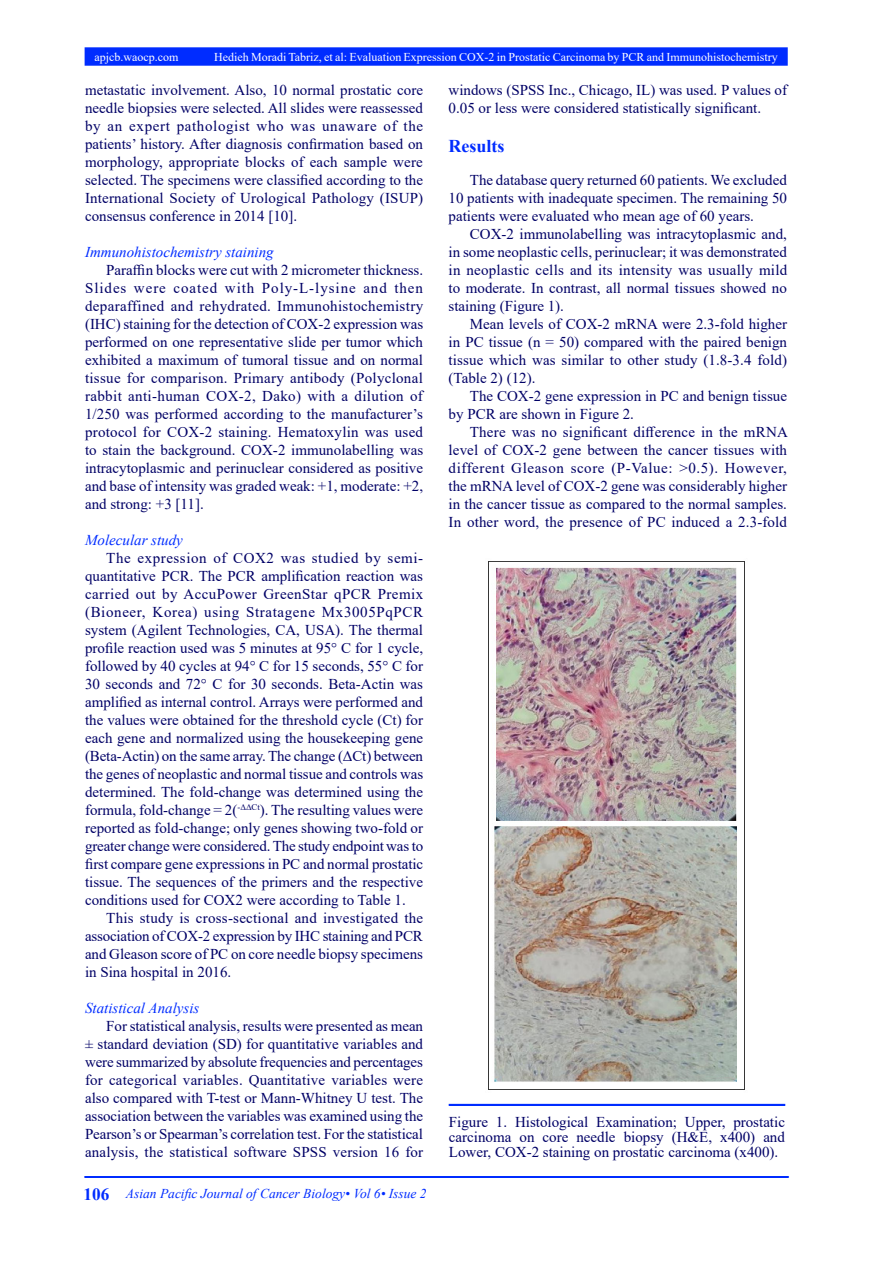
<style>
.page{position:relative;width:893px;height:1263px;background:#fff}
.page>*{position:absolute;margin:0;border:0;box-sizing:border-box;transform-origin:0 0}
.t1{font:700 18px "Times New Roman";color:#002cff}
.t2{font:15px/18px "Times New Roman";color:#006;text-align:justify}
.t3{font:italic 15px "Times New Roman";color:#002cff}
.t4{font:italic 13.5px "Times New Roman";color:#002cff}
.t5{font:12px "Times New Roman";color:#fff}
.s1{font-weight:700;font-style:normal;font-size:17.25px}
</style>
<div class="page">
<div style="left:85px;top:48px;width:702px;height:17px;background:#002cff"></div>
<div style="left:85px;top:47px;width:703px;height:19px;border:2px solid #002cff"></div>
<hr style="left:85px;top:1176px;width:703px;height:2px;background:#002cff">
<img style="left:488px;top:561px;width:257px;height:529px">
<div style="left:449px;top:1104px;width:336px;height:1px;border:1px solid #002cff"></div>
<p class="t5" style="left:95px;top:48px;width:85px">apjcb.waocp.com</p>
<p class="t5" style="left:214px;top:48px;width:565px">Hedieh Moradi Tabriz, et al: Evaluation Expression COX-2 in Prostatic Carcinoma by PCR and Immunohistochemistry</p>
<p class="t2" style="left:85px;top:80px;width:340px">metastatic involvement. Also, 10 normal prostatic core needle biopsies were selected. All slides were reassessed by an expert pathologist who was unaware of the patients’ history. After diagnosis confirmation based on morphology, appropriate blocks of each sample were selected. The specimens were classified according to the International Society of Urological Pathology (ISUP) consensus conference in 2014 [10].</p>
<p class="t3" style="left:85px;top:241px;width:190px">Immunohistochemistry staining</p>
<p class="t2" style="left:85px;top:260px;width:340px;text-indent:21px">Paraffin blocks were cut with 2 micrometer thickness.<br>Slides were coated with Poly-L-lysine and then deparaffined and rehydrated. Immunohistochemistry (IHC) staining for the detection of COX-2 expression was performed on one representative slide per tumor which exhibited a maximum of tumoral tissue and on normal tissue for comparison. Primary antibody (Polyclonal rabbit anti-human COX-2, Dako) with a dilution of 1/250 was performed according to the manufacturer’s protocol for COX-2 staining. Hematoxylin was used to stain the background. COX-2 immunolabelling was intracytoplasmic and perinuclear considered as positive and base of intensity was graded weak: +1, moderate: +2, and strong: +3 [11].</p>
<p class="t3" style="left:85px;top:529px;width:99px">Molecular study</p>
<p class="t2" style="left:85px;top:548px;width:340px;text-indent:21px">The expression of COX2 was studied by semi&shy;quantitative PCR. The PCR amplification reaction was carried out by AccuPower GreenStar qPCR Premix (Bioneer, Korea) using Stratagene Mx3005PqPCR system (Agilent Technologies, CA, USA). The thermal profile reaction used was 5 minutes at 95° C for 1 cycle, followed by 40 cycles at 94° C for 15 seconds, 55° C for 30 seconds and 72° C for 30 seconds. Beta-Actin was amplified as internal control. Arrays were performed and the values were obtained for the threshold cycle (Ct) for each gene and normalized using the housekeeping gene (Beta-Actin) on the same array. The change (ΔCt) between the genes of neoplastic and normal tissue and controls was determined. The fold-change was determined using the formula, fold-change = 2(<sup>-ΔΔCt</sup>). The resulting values were reported as fold-change; only genes showing two-fold or greater change were considered. The study endpoint was to first compare gene expressions in PC and normal prostatic tissue. The sequences of the primers and the respective conditions used for COX2 were according to Table 1.</p>
<p class="t2" style="left:85px;top:908px;width:340px;text-indent:21px">This study is cross-sectional and investigated the association of COX-2 expression by IHC staining and PCR and Gleason score of PC on core needle biopsy specimens in Sina hospital in 2016.</p>
<p class="t3" style="left:85px;top:997px;width:116px">Statistical Analysis</p>
<p class="t2" style="left:85px;top:1016px;width:340px;text-indent:21px">For statistical analysis, results were presented as mean ± standard deviation (SD) for quantitative variables and were summarized by absolute frequencies and percentages for categorical variables. Quantitative variables were also compared with T-test or Mann-Whitney U test. The association between the variables was examined using the Pearson’s or Spearman’s correlation test. For the statistical analysis, the statistical software SPSS version 16 for</p>
<p class="t2" style="left:449px;top:80px;width:340px">windows (SPSS Inc., Chicago, IL) was used. P values of<br>0.05 or less were considered statistically significant.</p>
<p class="t1" style="left:449px;top:133px;width:57px">Results</p>
<p class="t2" style="left:449px;top:170px;width:340px;text-indent:21px">The database query returned 60 patients. We excluded 10 patients with inadequate specimen. The remaining 50 patients were evaluated who mean age of 60 years.</p>
<p class="t2" style="left:449px;top:224px;width:340px;text-indent:21px">COX-2 immunolabelling was intracytoplasmic and, in some neoplastic cells, perinuclear; it was demonstrated in neoplastic cells and its intensity was usually mild to moderate. In contrast, all normal tissues showed no staining (Figure 1).</p>
<p class="t2" style="left:449px;top:314px;width:340px;text-indent:21px">Mean levels of COX‐2 mRNA were 2.3‐fold higher in PC tissue (n = 50) compared with the paired benign tissue which was similar to other study (1.8-3.4 fold) (Table 2) (12).</p>
<p class="t2" style="left:449px;top:386px;width:340px;text-indent:21px">The COX-2 gene expression in PC and benign tissue by PCR are shown in Figure 2.</p>
<p class="t2" style="left:449px;top:422px;width:341px;text-indent:21px">There was no significant difference in the mRNA level of COX-2 gene between the cancer tissues with different Gleason score (P-Value: &gt;0.5). However, the mRNA level of COX-2 gene was considerably higher in the cancer tissue as compared to the normal samples.<br>In other word, the presence of PC induced a 2.3-fold</p>
<p class="t2" style="left:449px;top:1114px;width:337px;line-height:15px">Figure 1. Histological Examination; Upper, prostatic carcinoma on core needle biopsy (H&amp;E, x400) and Lower, COX-2 staining on prostatic carcinoma (x400).</p>
<p class="t4" style="left:84px;top:1184px;width:345px"><span class="s1">106</span> Asian Pacific Journal of Cancer Biology• Vol 6• Issue 2</p>
</div>
